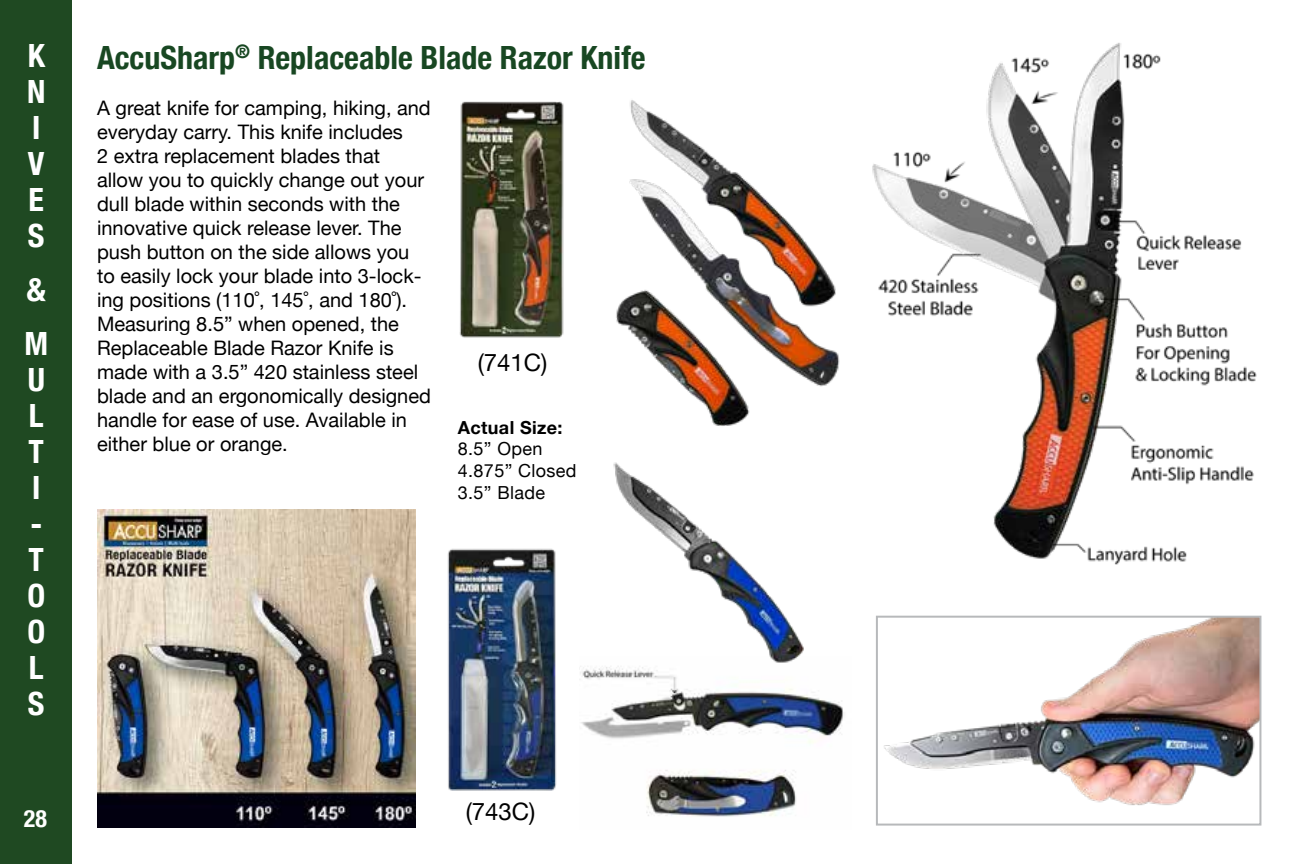
<style>
.page{position:relative;width:1296px;height:864px;background:#fff}
.page>*{position:absolute;margin:0;border:0;box-sizing:border-box;transform-origin:0 0}
.t1{font:700 condensed 32px "Helvetica Neue";color:#184722}
.t2{font:700 condensed 32px/36px "Helvetica Neue";color:#fff}
.t3{font:24px "Helvetica Neue";color:#000}
.t4{font:700 condensed 24px "Helvetica Neue";color:#fff}
.t5{font:20px/24px "Helvetica Neue";color:#000}
.t6{font:18px/21.6px "Helvetica Neue";letter-spacing:.02em;color:#000}
.t7{font:700 18px "Helvetica Neue";letter-spacing:.02em;color:#000}
</style>
<div class="page">
<div style="left:0;top:0;width:72px;height:864px;background:#1f4922"></div>
<img style="left:629px;top:100px;width:211px;height:287px">
<img style="left:459px;top:101px;width:105px;height:237px">
<img style="left:97px;top:509px;width:318px;height:319px">
<img style="left:872px;top:43px;width:385px;height:522px">
<img style="left:616px;top:268px;width:159px;height:158px">
<img style="left:447px;top:548px;width:110px;height:243px">
<img style="left:884px;top:619px;width:374px;height:187px">
<div style="left:876px;top:616px;width:385px;height:210px;border:2px solid #b7b9bb"></div>
<img style="left:580px;top:666px;width:264px;height:151px">
<img style="left:599px;top:462px;width:220px;height:211px">
<h1 class="t2" style="left:27px;top:35px;width:20px">K<br>N<br>I<br>V<br>E<br>S</h1>
<h1 class="t2" style="left:24px;top:260px;width:25px;line-height:54px">&amp;<br>M</h1>
<h1 class="t2" style="left:27px;top:359px;width:19px">U<br>L<br>T<br>I -<br>T<br>O<br>O<br>L<br>S</h1>
<p class="t4" style="left:24px;top:798px;width:25px">28</p>
<h1 class="t1" style="left:97px;top:31px;width:550px">AccuSharp<sup>®</sup> Replaceable Blade Razor Knife</h1>
<p class="t5" style="left:97px;top:97px;width:335px">A great knife for camping, hiking, and everyday carry. This knife includes<br>2 extra replacement blades that allow you to quickly change out your dull blade within seconds with the innovative quick release lever. The push button on the side allows you to easily lock your blade into 3-lock&shy;ing positions (110˚, 145˚, and 180˚).<br>Measuring 8.5” when opened, the Replaceable Blade Razor Knife is made with a 3.5” 420 stainless steel blade and an ergonomically designed handle for ease of use. Available in either blue or orange.</p>
<p class="t3" style="left:478px;top:345px;width:71px">(741C)</p>
<p class="t7" style="left:458px;top:413px;width:106px">Actual Size:</p>
<p class="t6" style="left:458px;top:439px;width:120px">8.5” Open<br>4.875” Closed<br>3.5” Blade</p>
<p class="t3" style="left:466px;top:794px;width:71px">(743C)</p>
</div>
